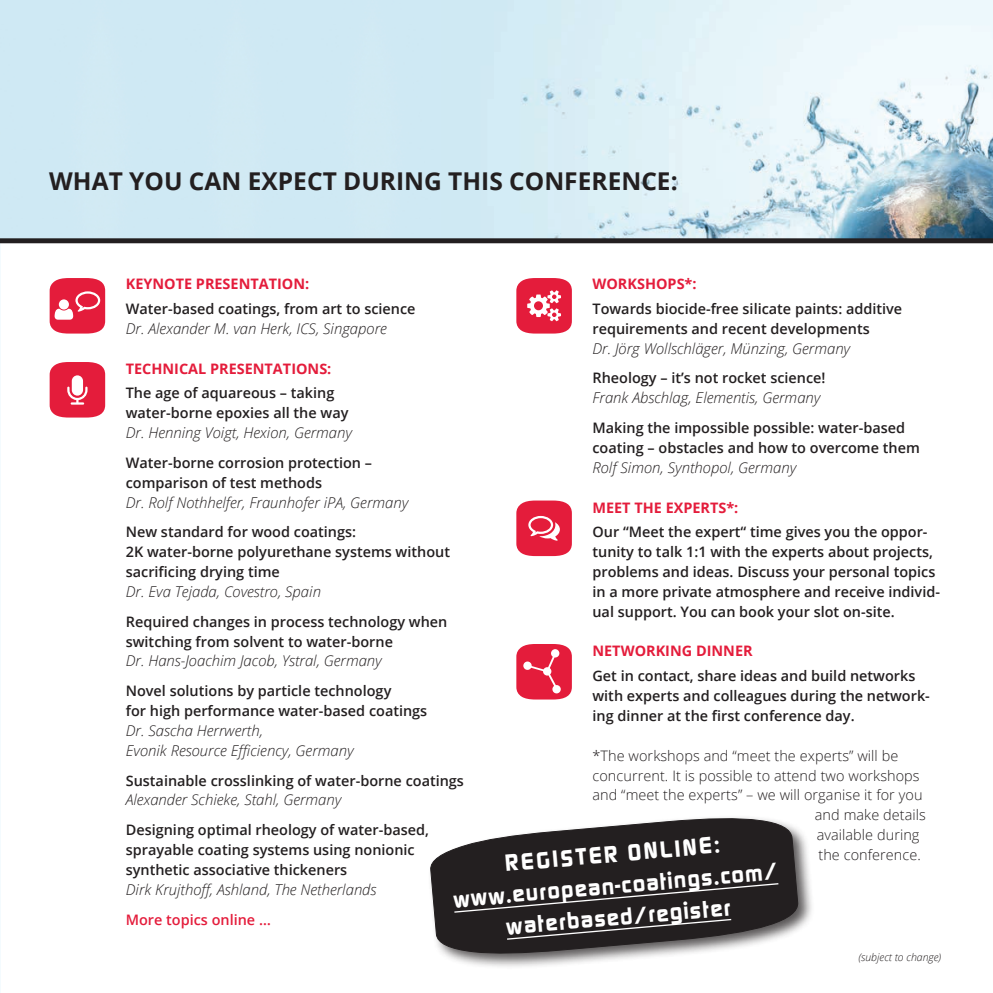
<style>
.page{position:relative;width:993px;height:993px;background:#fff}
.page>*{position:absolute;margin:0;border:0;box-sizing:border-box;transform-origin:0 0}
.t1{font:700 24.5px/31.5px "Digital Sans EF";color:#fff;text-align:center}
.t2{font:700 24.5px "Open Sans";color:#231f20}
.t3{font:italic 300 14.88px/19.8px "Open Sans";color:#231f20}
.t4{font:600 14.35px/19.8px "Open Sans";color:#231f20}
.t5{font:300 14.35px "Open Sans";letter-spacing:.005em;color:#231f20}
.t6{font:700 14.35px "Open Sans";color:#e41c3b}
.t7{font:600 14.35px "Open Sans";color:#e41c3b}
.t8{font:italic 300 10.5px "Open Sans";color:#231f20}
</style>
<div class="page">
<img style="left:0;top:0;width:992px;height:238px">
<img style="left:0;top:243px;width:1px;height:749px">
<svg style="left:50px;top:278px;width:55px;height:55px;background:#e8445e"></svg>
<svg style="left:50px;top:362px;width:55px;height:55px;background:#e73d58"></svg>
<svg style="left:516px;top:278px;width:55px;height:55px"></svg>
<svg style="left:516px;top:500px;width:55px;height:56px;background:#e73e58"></svg>
<div style="left:0;top:238px;width:992px;height:5px;background:#231f20"></div>
<svg style="left:516px;top:644px;width:55px;height:55px;background:#e73c57"></svg>
<div style="left:427px;top:814px;width:387px;height:155px;background:#231f20;opacity:.75"></div>
<svg style="left:430px;top:814px;width:369px;height:140px"></svg>
<svg style="left:453px;top:882px;width:326px;height:58px;background:#2f2b2c"></svg>
<h1 class="t2" style="left:49px;top:164px;width:629px">WHAT YOU CAN EXPECT DU RING THIS CONFERENCE:</h1>
<p class="t6" style="left:592px;top:274px;width:55px">WOR KSHOPS</p>
<p class="t6" style="left:684px;top:274px;width:13px">*:</p>
<p class="t4" style="left:592px;top:298px;width:311px">Towards biocide-free silicate paints: additive requirements and recent developments</p>
<p class="t3" style="left:592px;top:338px;width:259px">Dr. Jörg Wollschläger, Münzing, Germany</p>
<p class="t4" style="left:592px;top:368px;width:234px">Rheology – it’s not rocket science!</p>
<p class="t3" style="left:592px;top:387px;width:229px">Frank Abschlag, Elementis, Germany</p>
<p class="t4" style="left:592px;top:417px;width:329px">Making the impossible possible: water-based coating – obstacles and how to overcome them</p>
<p class="t3" style="left:592px;top:457px;width:205px">Rolf Simon, Synthopol, Germany</p>
<p class="t6" style="left:592px;top:497px;width:23px">MEET</p>
<p class="t6" style="left:634px;top:497px;width:10px">THE</p>
<p class="t6" style="left:665px;top:497px;width:10px">EXPERTS</p>
<p class="t6" style="left:726px;top:497px;width:13px">*:</p>
<p class="t4" style="left:592px;top:521px;width:349px">Our “Meet the expert“ time gives you the oppor&shy;tunity to talk 1:1 with the experts about projects, problems and ideas. Discuss your personal topics in a more private atmosphere and receive individ&shy;ual support. You can book your slot on-site.</p>
<p class="t6" style="left:592px;top:641px;width:23px">NETWOR</p>
<p class="t6" style="left:655px;top:641px;width:19px">KING</p>
<p class="t6" style="left:695px;top:641px;width:21px">DINNER</p>
<p class="t4" style="left:592px;top:665px;width:339px">Get in contact, share ideas and build networks with experts and colleagues during the network&shy;ing dinner at the first conference day.</p>
<p class="t5" style="left:592px;top:745px;width:307px">*The workshops and “meet the experts” will be</p>
<p class="t5" style="left:592px;top:765px;width:328px">concurrent. It is possible to attend two workshops</p>
<p class="t5" style="left:592px;top:785px;width:331px">and “meet the experts” – we will organise it for you</p>
<p class="t5" style="left:814px;top:805px;width:112px">and make details</p>
<p class="t5" style="left:816px;top:824px;width:104px">available during</p>
<p class="t5" style="left:818px;top:844px;width:104px">the conference.</p>
<p class="t6" style="left:126px;top:274px;width:11px">KEYNOTE</p>
<p class="t6" style="left:196px;top:274px;width:10px">PRESENTATION</p>
<p class="t6" style="left:305px;top:274px;width:6px">:</p>
<p class="t4" style="left:126px;top:298px;width:291px">Water-based coatings, from art to science</p>
<p class="t3" style="left:126px;top:318px;width:262px">Dr. Alexander M. van Herk, ICS, Singapore</p>
<p class="t6" style="left:126px;top:358px;width:19px">TECHNICAL</p>
<p class="t6" style="left:210px;top:358px;width:10px">PRESENTATIONS</p>
<p class="t6" style="left:327px;top:358px;width:6px">:</p>
<p class="t4" style="left:126px;top:383px;width:224px">The age of aquareous – taking water-borne epoxies all the way</p>
<p class="t3" style="left:126px;top:422px;width:228px">Dr. Henning Voigt, Hexion, Germany</p>
<p class="t4" style="left:126px;top:452px;width:248px">Water-borne corrosion protection – comparison of test methods</p>
<p class="t3" style="left:126px;top:491px;width:284px">Dr. Rolf Nothhelfer, Fraunhofer iPA, Germany</p>
<p class="t4" style="left:126px;top:521px;width:325px">New standard for wood coatings:<br>2K water-borne polyurethane systems without sacrificing drying time</p>
<p class="t3" style="left:126px;top:581px;width:197px">Dr. Eva Tejada, Covestro, Spain</p>
<p class="t4" style="left:126px;top:611px;width:323px">Required changes in process technology when switching from solvent to water-borne</p>
<p class="t3" style="left:126px;top:650px;width:257px">Dr. Hans-Joachim Jacob, Ystral, Germany</p>
<p class="t4" style="left:126px;top:680px;width:303px">Novel solutions by particle technology<br>for high performance water-based coatings</p>
<p class="t3" style="left:126px;top:719px;width:229px">Dr. Sascha Herrwerth,<br>Evonik Resource Efficiency, Germany</p>
<p class="t4" style="left:126px;top:770px;width:339px">Sustainable crosslinking of water-borne coatings</p>
<p class="t3" style="left:126px;top:789px;width:217px">Alexander Schieke, Stahl, Germany</p>
<p class="t4" style="left:126px;top:819px;width:304px">Designing optimal rheology of water-based, sprayable coating systems using nonionic synthetic associative thickeners</p>
<p class="t3" style="left:126px;top:878px;width:252px">Dirk Krujthoff, Ashland, The Netherlands</p>
<p class="t7" style="left:126px;top:909px;width:146px">More topics online …</p>
<h1 class="t1" style="left:449px;top:851px;width:326px;rotate:-5deg">Register online: www.european-coatings.com/ waterbased/register</h1>
<p class="t8" style="left:858px;top:949px;width:84px">(subject to change)</p>
</div>
